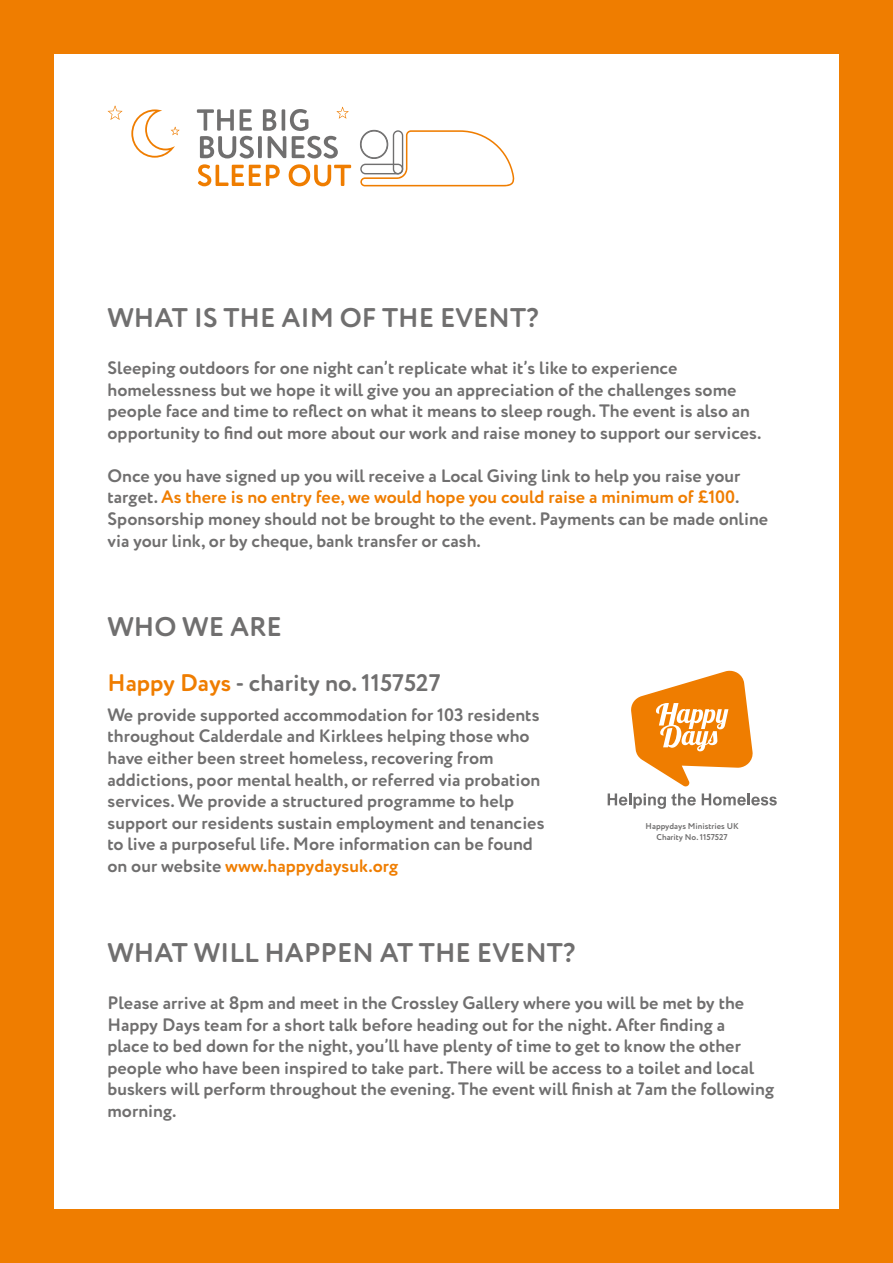
<style>
.page{position:relative;width:893px;height:1263px;background:#ef7d00}
.page>*{position:absolute;margin:0;border:0;box-sizing:border-box;transform-origin:0 0}
.t1{font:700 27px "Circe Rounded";color:#706f6f}
.t2{font:700 24px "Circe Rounded";color:#706f6f}
.t3{font:700 18px/21.6px "Circe Rounded";color:#706f6f}
.t4{font:700 8.55px/10.2px "Circe Rounded";color:#706f6f;text-align:center}
.s1{color:#ef7d00}
</style>
<div class="page">
<div style="left:54px;top:54px;width:785px;height:1155px;background:#fff"></div>
<svg style="left:198px;top:164px;width:82px;height:22px"></svg>
<svg style="left:289px;top:164px;width:62px;height:22px"></svg>
<svg style="left:360px;top:130px;width:154px;height:56px"></svg>
<svg style="left:131px;top:109px;width:49px;height:49px"></svg>
<svg style="left:108px;top:105px;width:15px;height:15px"></svg>
<svg style="left:197px;top:107px;width:152px;height:51px"></svg>
<svg style="left:631px;top:670px;width:122px;height:116px"></svg>
<svg style="left:608px;top:793px;width:88px;height:16px"></svg>
<svg style="left:702px;top:793px;width:75px;height:12px"></svg>
<h1 class="t1" style="left:108px;top:302px;width:433px">WHAT IS THE AIM OF THE EVENT?</h1>
<p class="t3" style="left:108px;top:358px;width:655px">Sleeping outdoors for one night can’t replicate what it’s like to experience homelessness but we hope it will give you an appreciation of the challenges some people face and time to reflect on what it means to sleep rough. The event is also an opportunity to find out more about our work and raise money to support our services.</p>
<p class="t3" style="left:108px;top:465px;width:662px">Once you have signed up you will receive a Local Giving link to help you raise your target. <span class="s1">As there is no entry fee, we would hope you could raise a minimum of £100</span>.<br>Sponsorship money should not be brought to the event. Payments can be made online via your link, or by cheque, bank transfer or cash.</p>
<h1 class="t1" style="left:108px;top:611px;width:176px">WHO WE ARE</h1>
<h2 class="t2" style="left:108px;top:668px;width:335px"><span class="s1">Happy Days</span> - charity no. 1157527</h2>
<p class="t3" style="left:108px;top:704px;width:439px">We provide supported accommodation for 103 residents throughout Calderdale and Kirklees helping those who have either been street homeless, recovering from addictions, poor mental health, or referred via probation services. We provide a structured programme to help support our residents sustain employment and tenancies to live a purposeful life. More information can be found on our website <span class="s1">www.happydaysuk.org</span></p>
<p class="t4" style="left:646px;top:822px;width:95px">Happydays Ministries UK<br>Charity No. 1157527</p>
<h1 class="t1" style="left:108px;top:936px;width:469px">WHAT WILL HAPPEN AT THE EVENT?</h1>
<p class="t3" style="left:108px;top:992px;width:668px">Please arrive at 8pm and meet in the Crossley Gallery where you will be met by the Happy Days team for a short talk before heading out for the night. After finding a<br>place to bed down for the night, you’ll have plenty of time to get to know the other people who have been inspired to take part. There will be access to a toilet and local buskers will perform throughout the evening. The event will finish at 7am the following morning.</p>
</div>
